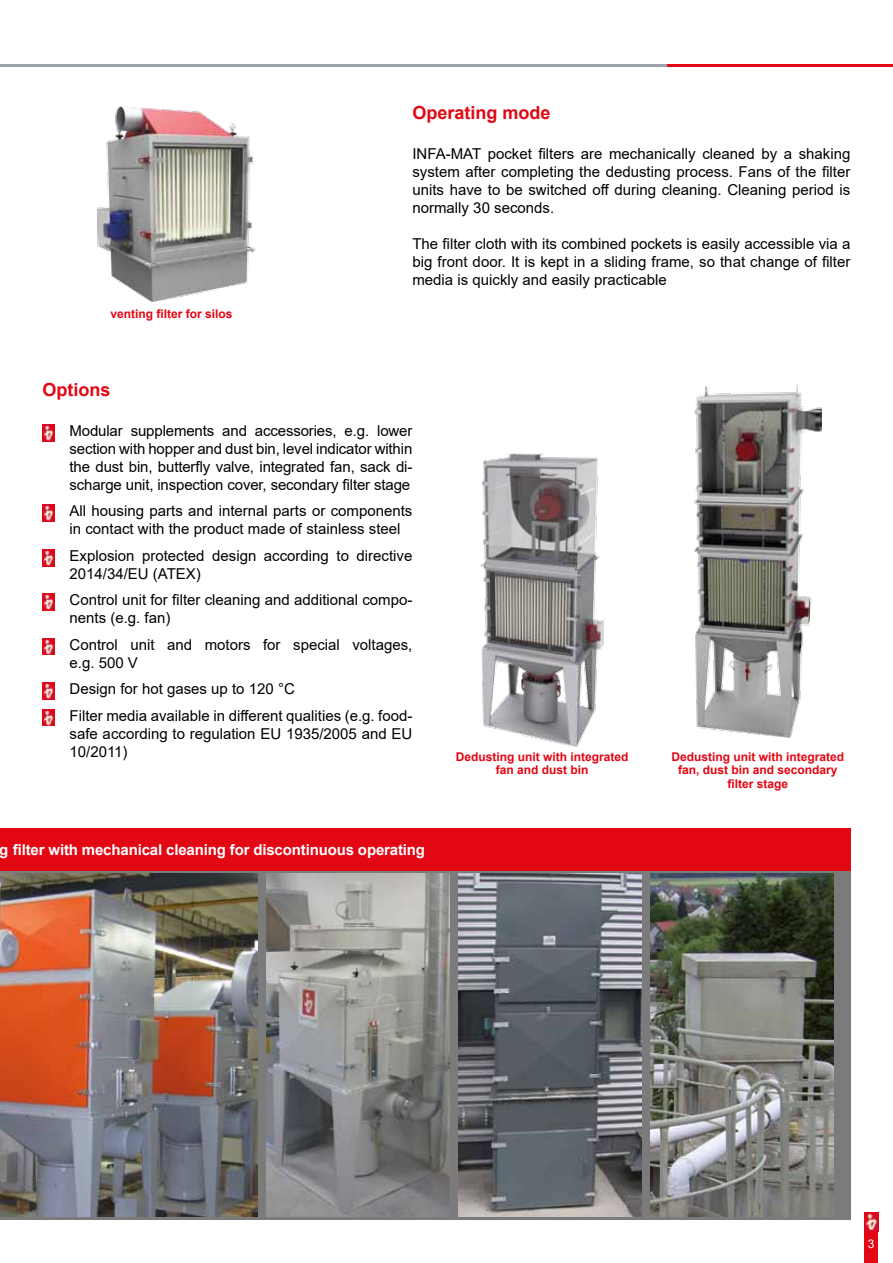
<style>
.page{position:relative;width:893px;height:1263px;background:#fff}
.page>*{position:absolute;margin:0;border:0;box-sizing:border-box;transform-origin:0 0}
.t1{font:700 18px "Arial";color:#e30613}
.t2{font:15px/18px "Arial";color:#000;text-align:justify}
.t3{font:700 15px "Arial";letter-spacing:-.01em;color:#fff}
.t4{font:700 12px/13.5px "Arial";color:#e30613;text-align:center}
.t5{font:12px "Arial";color:#fff}
</style>
<div class="page">
<hr style="left:0;top:65px;width:754px;height:2px;background:#9ba0aa">
<hr style="left:667px;top:65px;width:226px;height:2px;background:#e30613">
<div style="left:864px;top:1213px;width:14px;height:50px;background:#e30613"></div>
<img style="left:864px;top:1213px;width:14px;height:18px">
<div style="left:0;top:870px;width:850px;height:350px;background:#7c7b7b"></div>
<div style="left:0;top:828px;width:850px;height:43px;background:#e30613"></div>
<img style="left:459px;top:874px;width:183px;height:343px">
<img style="left:267px;top:874px;width:183px;height:343px">
<img style="left:0;top:874px;width:257px;height:343px">
<img style="left:651px;top:874px;width:183px;height:343px">
<img style="left:98px;top:106px;width:158px;height:195px">
<img style="left:694px;top:384px;width:128px;height:353px">
<img style="left:480px;top:454px;width:124px;height:293px">
<img style="left:43px;top:425px;width:12px;height:16px">
<img style="left:43px;top:505px;width:12px;height:17px">
<img style="left:43px;top:549px;width:12px;height:17px">
<img style="left:43px;top:594px;width:12px;height:16px">
<img style="left:43px;top:638px;width:12px;height:17px">
<img style="left:43px;top:683px;width:12px;height:16px">
<img style="left:43px;top:709px;width:12px;height:17px">
<p class="t4" style="left:111px;top:307px;width:124px">venting filter for silos</p>
<p class="t1" style="left:412px;top:100px;width:140px">Operating mode</p>
<p class="t2" style="left:412px;top:145px;width:439px">INFA-MAT pocket filters are mechanically cleaned by a shaking system after completing the dedusting process. Fans of the filter units have to be switched off during cleaning. Cleaning period is normally 30 seconds.</p>
<p class="t2" style="left:412px;top:235px;width:439px">The filter cloth with its combined pockets is easily accessible via a big front door. It is kept in a sliding frame, so that change of filter media is quickly and easily practicable</p>
<p class="t1" style="left:43px;top:377px;width:70px">Options</p>
<p class="t2" style="left:70px;top:421px;width:344px;text-indent:-27px">• Modular supplements and accessories, e.g. lower section with hopper and dust bin, level indicator within the dust bin, butterfly valve, integrated fan, sack di&shy;scharge unit, inspection cover, secondary filter stage</p>
<p class="t2" style="left:70px;top:502px;width:344px;text-indent:-27px">• All housing parts and internal parts or components in contact with the product made of stainless steel</p>
<p class="t2" style="left:70px;top:546px;width:344px;text-indent:-27px">• Explosion protected design according to directive<br>2014/34/EU (ATEX)</p>
<p class="t2" style="left:70px;top:591px;width:344px;text-indent:-27px">• Control unit for filter cleaning and additional compo&shy;nents (e.g. fan)</p>
<p class="t2" style="left:70px;top:635px;width:344px;text-indent:-27px">• Control unit and motors for special voltages, e.g. 500 V</p>
<p class="t2" style="left:43px;top:680px;width:254px">• Design for hot gases up to 120 °C</p>
<p class="t2" style="left:70px;top:706px;width:344px;text-indent:-27px">• Filter media available in different qualities (e.g. food&shy;safe according to regulation EU 1935/2005 and EU 10/2011)</p>
<p class="t3" style="left:0;top:839px;width:427px">g filter with mechanical cleaning for discontinuous operating</p>
<p class="t4" style="left:456px;top:750px;width:174px">Dedusting unit with integrated fan and dust bin</p>
<p class="t4" style="left:671px;top:750px;width:174px">Dedusting unit with integrated fan, dust bin and secondary filter stage</p>
<p class="t5" style="left:868px;top:1235px;width:8px">3</p>
</div>
